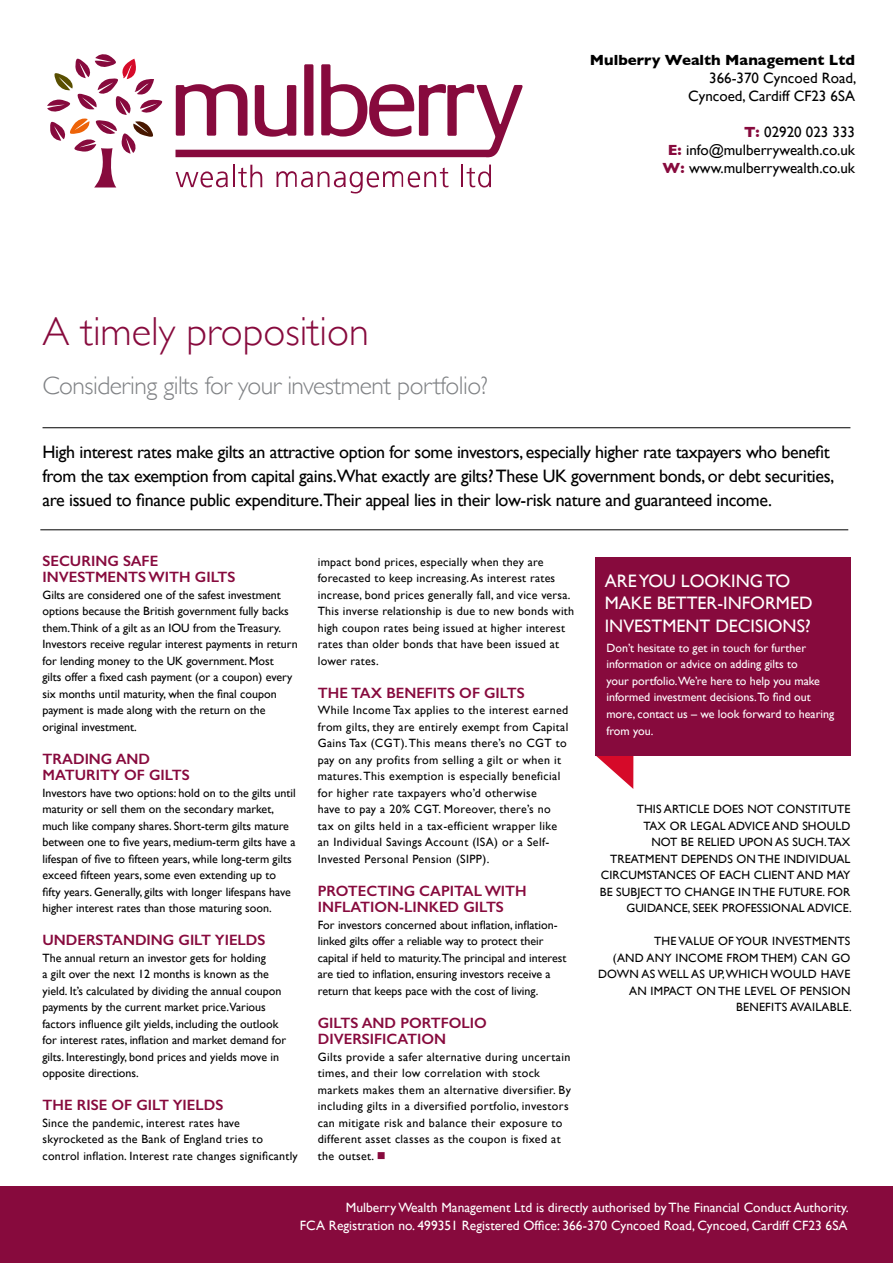
<style>
.page{position:relative;width:893px;height:1263px;background:#fff}
.page>*{position:absolute;margin:0;border:0;box-sizing:border-box;transform-origin:0 0}
.t1{font:300 40.5px "Gill Sans";color:#870a3d}
.t2{font:300 25.5px "Gill Sans";letter-spacing:-.02em;color:#808285}
.t3{font:18px/24px "Gill Sans";letter-spacing:-.02em;color:#000}
.t4{font:18px/22.5px "Gill Sans";color:#fff}
.t5{font:600 15px/16.5px "Gill Sans";color:#870a3d}
.t6{font:15px/18px "Gill Sans";color:#000;text-align:right}
.t7{font:700 15px "Gill Sans";color:#000}
.t8{font:13.5px/18px "Gill Sans";color:#fff;text-align:right}
.t9{font:12px/16.5px "Gill Sans";letter-spacing:.005em;color:#000}
.t10{font:12px/16.5px "Gill Sans";letter-spacing:.03em;color:#000}
.t11{font:12px/16.5px "Gill Sans";color:#fff}
.s1{font-weight:700;color:#870a3d}
.s2{color:#870a3d}
</style>
<div class="page">
<hr style="left:43px;top:427px;width:807px;height:1px;background:#000">
<hr style="left:40px;top:529px;width:808px;height:1px;background:#000">
<svg style="left:595px;top:755px;width:38px;height:34px"></svg>
<div style="left:595px;top:557px;width:255px;height:198px;background:#870a3d"></div>
<div style="left:0;top:1187px;width:893px;height:76px;background:#870a3d"></div>
<svg style="left:176px;top:64px;width:347px;height:93px"></svg>
<svg style="left:176px;top:171px;width:52px;height:16px"></svg>
<hr style="left:233px;top:165px;width:2px;height:22px;background:#870a3d">
<svg style="left:238px;top:165px;width:24px;height:22px"></svg>
<svg style="left:276px;top:168px;width:173px;height:25px"></svg>
<hr style="left:461px;top:165px;width:2px;height:22px;background:#870a3d">
<svg style="left:467px;top:165px;width:24px;height:22px"></svg>
<svg style="left:47px;top:54px;width:116px;height:133px"></svg>
<h1 class="t1" style="left:43px;top:308px;width:328px">A timely proposition</h1>
<h2 class="t2" style="left:43px;top:371px;width:447px">Considering gilts for your investment portfolio?</h2>
<p class="t7" style="left:590px;top:51px;width:267px">Mulberry Wealth Management Ltd</p>
<p class="t6" style="left:688px;top:68px;width:170px">366-370 Cyncoed Road,<br>Cyncoed, Cardiff CF23 6SA</p>
<p class="t6" style="left:663px;top:122px;width:194px"><span class="s1">T:</span> 02920 023 333<br><span class="s1">E:</span> info@mulberrywealth.co.uk<br><span class="s1">W:</span> www.mulberrywealth.co.uk</p>
<p class="t3" style="left:42px;top:440px;width:793px">High interest rates make gilts an attractive option for some investors, especially higher rate taxpayers who benefit from the tax exemption from capital gains.What exactly are gilts? These UK government bonds, or debt securities, are issued to finance public expenditure.Their appeal lies in their low-risk nature and guaranteed income.</p>
<p class="t5" style="left:43px;top:552px;width:194px">SECURING SAFE<br>INVESTMENTS WITH GILTS</p>
<p class="t9" style="left:43px;top:586px;width:257px">Gilts are considered one of the safest investment options because the British government fully backs them.Think of a gilt as an IOU from the Treasury.<br>Investors receive regular interest payments in return for lending money to the UK government. Most<br>gilts offer a fixed cash payment (or a coupon) every six months until maturity, when the final coupon payment is made along with the return on the original investment.</p>
<p class="t5" style="left:43px;top:750px;width:149px">TRADING AND<br>MATURITY OF GILTS</p>
<p class="t9" style="left:43px;top:784px;width:255px">Investors have two options: hold on to the gilts until maturity or sell them on the secondary market, much like company shares. Short-term gilts mature between one to five years, medium-term gilts have a lifespan of five to fifteen years, while long-term gilts exceed fifteen years, some even extending up to fifty years. Generally, gilts with longer lifespans have higher interest rates than those maturing soon.</p>
<p class="t5" style="left:43px;top:932px;width:224px">UNDERSTANDING GILT YIELDS</p>
<p class="t9" style="left:43px;top:949px;width:245px">The annual return an investor gets for holding<br>a gilt over the next 12 months is known as the yield. It’s calculated by dividing the annual coupon payments by the current market price.Various factors influence gilt yields, including the outlook for interest rates, inflation and market demand for gilts. Interestingly, bond prices and yields move in opposite directions.</p>
<p class="t5" style="left:43px;top:1097px;width:182px">THE RISE OF GILT YIELDS</p>
<p class="t9" style="left:43px;top:1114px;width:257px">Since the pandemic, interest rates have skyrocketed as the Bank of England tries to control inflation. Interest rate changes significantly</p>
<p class="t9" style="left:318px;top:553px;width:258px">impact bond prices, especially when they are forecasted to keep increasing. As interest rates increase, bond prices generally fall, and vice versa.<br>This inverse relationship is due to new bonds with high coupon rates being issued at higher interest rates than older bonds that have been issued at lower rates.</p>
<p class="t5" style="left:318px;top:684px;width:208px">THE TAX BENEFITS OF GILTS</p>
<p class="t10" style="left:318px;top:702px;width:252px">While Income Tax applies to the interest earned from gilts, they are entirely exempt from Capital Gains Tax (CGT). This means there’s no CGT to pay on any profits from selling a gilt or when it matures. This exemption is especially beneficial for higher rate taxpayers who’d otherwise<br>have to pay a 20% CGT. Moreover, there’s no tax on gilts held in a tax-efficient wrapper like an Individual Savings Account (ISA) or a Self-Invested Personal Pension (SIPP).</p>
<p class="t5" style="left:318px;top:882px;width:210px">PROTECTING CAPITAL WITH<br>INFLATION-LINKED GILTS</p>
<p class="t9" style="left:318px;top:916px;width:250px">For investors concerned about inflation, inflation&shy;linked gilts offer a reliable way to protect their capital if held to maturity.The principal and interest are tied to inflation, ensuring investors receive a return that keeps pace with the cost of living.</p>
<p class="t5" style="left:318px;top:1014px;width:171px">GILTS AND PORTFOLIO<br>DIVERSIFICATION</p>
<p class="t10" style="left:318px;top:1048px;width:255px">Gilts provide a safer alternative during uncertain times, and their low correlation with stock markets makes them an alternative diversifier. By including gilts in a diversified portfolio, investors can mitigate risk and balance their exposure to different asset classes as the coupon is fixed at the outset. <span class="s2">■</span></p>
<h3 class="t4" style="left:605px;top:569px;width:209px">ARE YOU LOOKING TO<br>MAKE BETTER-INFORMED<br>INVESTMENT DECISIONS?</h3>
<p class="t11" style="left:606px;top:640px;width:229px">Don’t hesitate to get in touch for further information or advice on adding gilts to<br>your portfolio.We’re here to help you make informed investment decisions.To find out more, contact us – we look forward to hearing from you.</p>
<p class="t9" style="left:600px;top:801px;width:253px;text-align:right">THIS ARTICLE DOES NOT CONSTITUTE<br>TAX OR LEGAL ADVICE AND SHOULD<br>NOT BE RELIED UPON AS SUCH. TAX TREATMENT DEPENDS ON THE INDIVIDUAL CIRCUMSTANCES OF EACH CLIENT AND MAY BE SUBJECT TO CHANGE IN THE FUTURE. FOR GUIDANCE, SEEK PROFESSIONAL ADVICE.</p>
<p class="t9" style="left:598px;top:933px;width:255px;text-align:right">THE VALUE OF YOUR INVESTMENTS<br>(AND ANY INCOME FROM THEM) CAN GO<br>DOWN AS WELL AS UP, WHICH WOULD HAVE<br>AN IMPACT ON THE LEVEL OF PENSION<br>BENEFITS AVAILABLE.</p>
<p class="t8" style="left:300px;top:1198px;width:551px">Mulberry Wealth Management Ltd is directly authorised by The Financial Conduct Authority.<br>FCA Registration no. 499351 Registered Office: 366-370 Cyncoed Road, Cyncoed, Cardiff CF23 6SA</p>
</div>
